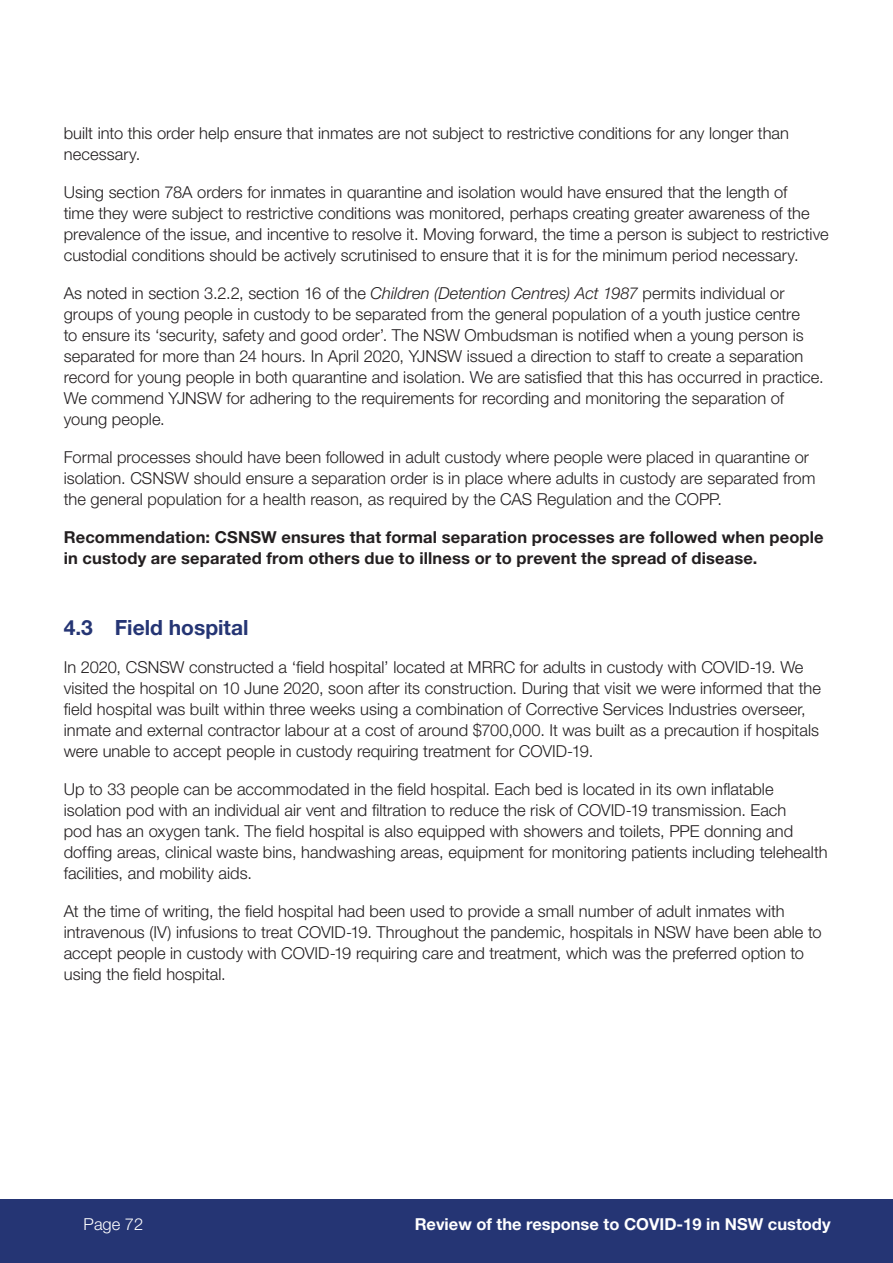
<style>
.page{position:relative;width:893px;height:1263px;background:#fff}
.page>*{position:absolute;margin:0;border:0;box-sizing:border-box;transform-origin:0 0}
.PP_Heading_2{font:700 21px "Helvetica Neue LT Std";color:#253574}
.PP_Body_Copy{font:300 16.5px/21px "Helvetica Neue LT Std";color:#231f20}
.Recommendation{font:700 16.5px/21px "Helvetica Neue LT Std";letter-spacing:.01em;color:#231f20}
.t1{font:700 16.5px "Helvetica Neue LT Std";color:#fff}
.t2{font:300 16.5px "Helvetica Neue LT Std";color:#fff}
.s1{font-style:italic}
</style>
<div class="page">
<div style="left:0;top:1199px;width:893px;height:64px;background:#253574"></div>
<p class="PP_Body_Copy" style="left:64px;top:123px;width:727px">built into this order help ensure that inmates are not subject to restrictive conditions for any longer than necessary.</p>
<p class="PP_Body_Copy" style="left:64px;top:182px;width:766px">Using section 78A orders for inmates in quarantine and isolation would have ensured that the length of<br>time they were subject to restrictive conditions was monitored, perhaps creating greater awareness of the prevalence of the issue, and incentive to resolve it. Moving forward, the time a person is subject to restrictive custodial conditions should be actively scrutinised to ensure that it is for the minimum period necessary.</p>
<p class="PP_Body_Copy" style="left:64px;top:283px;width:761px">As noted in section 3.2.2, section 16 of the <span class="s1">Children (Detention Centres) Act 1987</span> permits individual or groups of young people in custody to be separated from the general population of a youth justice centre<br>to ensure its ‘security, safety and good order’. The NSW Ombudsman is notified when a young person is separated for more than 24 hours. In April 2020, YJNSW issued a direction to staff to create a separation record for young people in both quarantine and isolation. We are satisfied that this has occurred in practice.<br>We commend YJNSW for adhering to the requirements for recording and monitoring the separation of young people.</p>
<p class="PP_Body_Copy" style="left:64px;top:447px;width:753px">Formal processes should have been followed in adult custody where people were placed in quarantine or isolation. CSNSW should ensure a separation order is in place where adults in custody are separated from the general population for a health reason, as required by the CAS Regulation and the COPP.</p>
<p class="Recommendation" style="left:64px;top:527px;width:761px">Recommendation: CSNSW ensures that formal separation processes are followed when people in custody are separated from others due to illness or to prevent the spread of disease.</p>
<p class="PP_Heading_2" style="left:64px;top:614px;width:186px">4.3 Field hospital</p>
<p class="PP_Body_Copy" style="left:64px;top:656px;width:759px">In 2020, CSNSW constructed a ‘field hospital’ located at MRRC for adults in custody with COVID-19. We visited the hospital on 10 June 2020, soon after its construction. During that visit we were informed that the field hospital was built within three weeks using a combination of Corrective Services Industries overseer, inmate and external contractor labour at a cost of around $700,000. It was built as a precaution if hospitals were unable to accept people in custody requiring treatment for COVID-19.</p>
<p class="PP_Body_Copy" style="left:64px;top:778px;width:765px">Up to 33 people can be accommodated in the field hospital. Each bed is located in its own inflatable isolation pod with an individual air vent and filtration to reduce the risk of COVID-19 transmission. Each<br>pod has an oxygen tank. The field hospital is also equipped with showers and toilets, PPE donning and doffing areas, clinical waste bins, handwashing areas, equipment for monitoring patients including telehealth facilities, and mobility aids.</p>
<p class="PP_Body_Copy" style="left:64px;top:900px;width:759px">At the time of writing, the field hospital had been used to provide a small number of adult inmates with intravenous (IV) infusions to treat COVID-19. Throughout the pandemic, hospitals in NSW have been able to accept people in custody with COVID-19 requiring care and treatment, which was the preferred option to using the field hospital.</p>
<p class="t2" style="left:84px;top:1214px;width:61px">Page 72</p>
<p class="t1" style="left:415px;top:1214px;width:417px">Review of the response to COVID-19 in NSW custody</p>
</div>
